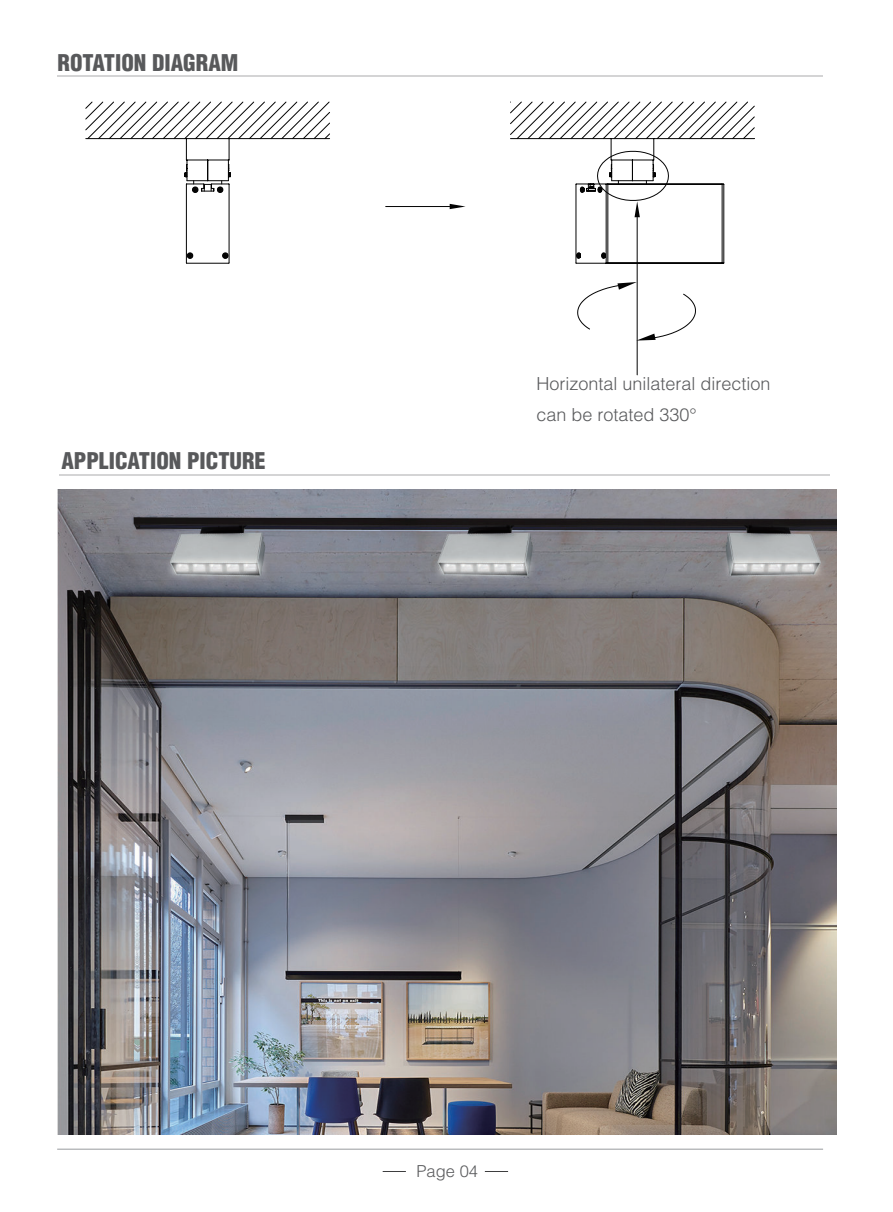
<style>
.page{position:relative;width:893px;height:1212px;background:#fff}
.page>*{position:absolute;margin:0;border:0;box-sizing:border-box;transform-origin:0 0}
.t1{font:900 condensed 22.5px "Helvetica";color:#58595b}
.t2{font:300 18px/31.5px "Helvetica";color:#5a5b5d}
.t3{font:300 16.5px "Helvetica";color:#5a5b5d}
</style>
<div class="page">
<hr style="left:57px;top:1149px;width:766px;height:1px;background:#999b9e">
<svg style="left:383px;top:1171px;width:23px;height:1px"></svg>
<svg style="left:485px;top:1171px;width:23px;height:1px"></svg>
<hr style="left:57px;top:75px;width:765px;height:2px;background:#d4d4d5">
<hr style="left:60px;top:474px;width:770px;height:2px;background:#d4d4d5">
<svg style="left:86px;top:102px;width:144px;height:162px"></svg>
<svg style="left:185px;top:102px;width:569px;height:161px"></svg>
<svg style="left:450px;top:204px;width:16px;height:5px"></svg>
<hr style="left:386px;top:206px;width:64px;height:1px;background:#030303">
<svg style="left:578px;top:282px;width:117px;height:59px"></svg>
<hr style="left:637px;top:217px;width:1px;height:158px;background:#030303">
<svg style="left:510px;top:139px;width:244px;height:125px"></svg>
<img style="left:58px;top:489px;width:778px;height:645px">
<p class="t1" style="left:58px;top:54px;width:182px">ROTATION DIAGRAM</p>
<p class="t1" style="left:61px;top:452px;width:206px">APPLICATION PICTURE</p>
<p class="t2" style="left:536px;top:369px;width:236px">Horizontal unilateral direction can be rotated 330°</p>
<p class="t3" style="left:417px;top:1164px;width:63px">Page 04</p>
</div>
